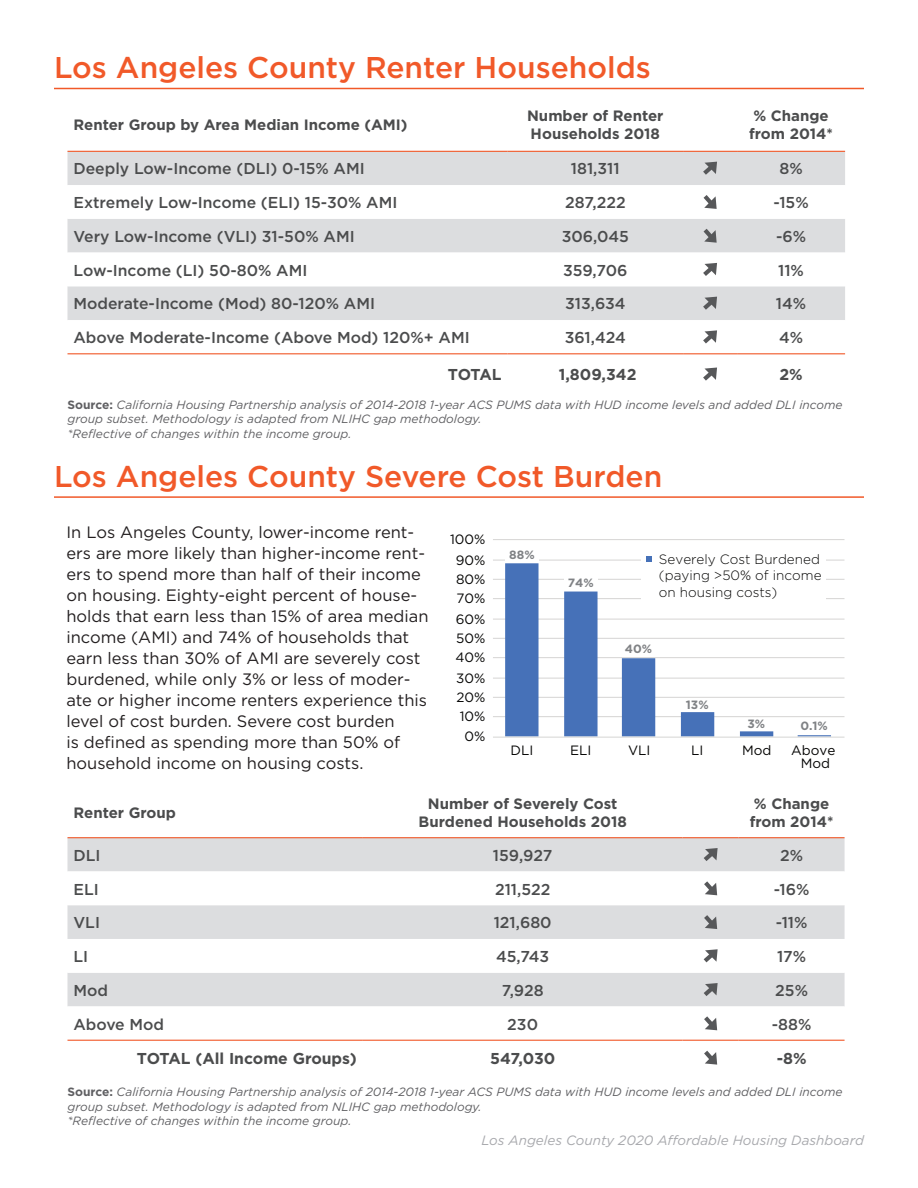
<style>
.page{position:relative;width:918px;height:1188px;background:#fff}
.page>*{position:absolute;margin:0;border:0;box-sizing:border-box;transform-origin:0 0}
.t1{font:500 30px "Gotham";color:#f15929}
.t2{font:16.5px/21px "Gotham";color:#231f20}
.t3{font:500 15.75px "Gotham";color:#4b4c4d}
.t4{font:700 15.75px "Gotham";color:#4b4c4d}
.t5{font:700 15px/18px "Gotham";color:#4b4c4d}
.t6{font:13.5px/13.5px "Gotham";color:#050504;text-align:center}
.t7{font:300 13.5px/16.2px "Gotham";color:#050504}
.t8{font:italic 13.5px "Gotham";color:#a8a9ad}
.L_justified{font:italic 12px/14.4px "Gotham";color:#606063}
.t9{font:700 12px "Gotham";color:#808285}
.s1{font-weight:700;font-style:normal}
</style>
<div class="page">
<hr style="left:54px;top:88px;width:810px;height:1px;background:#f15929">
<hr style="left:54px;top:496px;width:810px;height:2px;background:#f15929">
<div style="left:68px;top:838px;width:777px;height:33px;background:#dcdddf"></div>
<svg style="left:68px;top:894px;width:777px;height:146px"></svg>
<hr style="left:68px;top:837px;width:295px;height:1px;background:#f15929">
<hr style="left:363px;top:837px;width:320px;height:1px;background:#f15929">
<hr style="left:683px;top:837px;width:56px;height:1px;background:#f15929">
<hr style="left:739px;top:837px;width:106px;height:1px;background:#f15929">
<hr style="left:68px;top:1040px;width:295px;height:1px;background:#f15929">
<hr style="left:363px;top:1040px;width:320px;height:1px;background:#f15929">
<hr style="left:683px;top:1040px;width:56px;height:1px;background:#f15929">
<hr style="left:739px;top:1040px;width:106px;height:1px;background:#f15929">
<svg style="left:704px;top:848px;width:14px;height:13px"></svg>
<svg style="left:704px;top:881px;width:13px;height:14px"></svg>
<svg style="left:704px;top:915px;width:13px;height:14px"></svg>
<svg style="left:704px;top:949px;width:14px;height:13px"></svg>
<svg style="left:704px;top:983px;width:14px;height:13px"></svg>
<svg style="left:704px;top:1016px;width:13px;height:14px"></svg>
<svg style="left:704px;top:1051px;width:13px;height:14px"></svg>
<div style="left:68px;top:152px;width:777px;height:33px;background:#dcdddf"></div>
<svg style="left:68px;top:197px;width:777px;height:147px"></svg>
<hr style="left:68px;top:151px;width:440px;height:1px;background:#f15929">
<hr style="left:508px;top:151px;width:175px;height:1px;background:#f15929">
<hr style="left:683px;top:151px;width:54px;height:1px;background:#f15929">
<hr style="left:737px;top:151px;width:108px;height:1px;background:#f15929">
<hr style="left:68px;top:353px;width:440px;height:1px;background:#f15929">
<hr style="left:508px;top:353px;width:175px;height:1px;background:#f15929">
<hr style="left:683px;top:353px;width:54px;height:1px;background:#f15929">
<hr style="left:737px;top:353px;width:108px;height:1px;background:#f15929">
<svg style="left:703px;top:162px;width:14px;height:13px"></svg>
<svg style="left:704px;top:195px;width:13px;height:14px"></svg>
<svg style="left:704px;top:229px;width:13px;height:14px"></svg>
<svg style="left:703px;top:263px;width:14px;height:13px"></svg>
<svg style="left:703px;top:297px;width:14px;height:13px"></svg>
<svg style="left:703px;top:330px;width:14px;height:13px"></svg>
<svg style="left:703px;top:368px;width:14px;height:13px"></svg>
<hr style="left:493px;top:716px;width:352px;height:1px;background:#dad9d8">
<hr style="left:493px;top:697px;width:352px;height:1px;background:#dad9d8">
<hr style="left:493px;top:678px;width:352px;height:1px;background:#dad9d8">
<hr style="left:493px;top:657px;width:352px;height:1px;background:#dad9d8">
<hr style="left:493px;top:638px;width:352px;height:1px;background:#dad9d8">
<hr style="left:493px;top:619px;width:352px;height:1px;background:#dad9d8">
<hr style="left:493px;top:598px;width:352px;height:1px;background:#dad9d8">
<hr style="left:493px;top:579px;width:352px;height:1px;background:#dad9d8">
<hr style="left:493px;top:560px;width:352px;height:1px;background:#dad9d8">
<hr style="left:493px;top:539px;width:352px;height:1px;background:#dad9d8">
<svg style="left:505px;top:563px;width:326px;height:174px"></svg>
<hr style="left:493px;top:737px;width:352px;height:1px;background:#dad9d8">
<div style="left:641px;top:549px;width:184px;height:56px;background:#fff"></div>
<svg style="left:646px;top:556px;width:5px;height:5px"></svg>
<div style="left:505px;top:543px;width:34px;height:20px;background:#fff"></div>
<div style="left:564px;top:571px;width:34px;height:20px;background:#fff"></div>
<div style="left:622px;top:640px;width:33px;height:16px;background:#fff"></div>
<div style="left:680px;top:698px;width:34px;height:13px;background:#fff"></div>
<div style="left:739px;top:718px;width:34px;height:13px;background:#fff"></div>
<div style="left:797px;top:718px;width:34px;height:16px;background:#fff"></div>
<p class="t1" style="left:54px;top:48px;width:598px">Los Angeles County Renter Households</p>
<p class="t5" style="left:74px;top:116px;width:336px">Renter Group by Area Median Income (AMI)</p>
<p class="t5" style="left:527px;top:107px;width:138px">Number of Renter<br>Households 2018</p>
<p class="t5" style="left:753px;top:107px;width:77px">% Change</p>
<p class="t5" style="left:749px;top:125px;width:85px">from 2014*</p>
<p class="t3" style="left:74px;top:159px;width:293px">Deeply Low-Income (DLI) 0-15% AMI</p>
<p class="t3" style="left:571px;top:159px;width:50px">181,311</p>
<p class="t3" style="left:779px;top:159px;width:25px">8%</p>
<p class="t3" style="left:73px;top:192px;width:325px">Extremely Low-Income (ELI) 15-30% AMI</p>
<p class="t3" style="left:565px;top:192px;width:62px">287,222</p>
<p class="t3" style="left:773px;top:192px;width:37px">-15%</p>
<p class="t3" style="left:73px;top:226px;width:283px">Very Low-Income (VLI) 31-50% AMI</p>
<p class="t3" style="left:562px;top:226px;width:69px">306,045</p>
<p class="t3" style="left:776px;top:226px;width:32px">-6%</p>
<p class="t3" style="left:73px;top:260px;width:235px">Low-Income (LI) 50-80% AMI</p>
<p class="t3" style="left:563px;top:260px;width:66px">359,706</p>
<p class="t3" style="left:778px;top:260px;width:27px">11%</p>
<p class="t3" style="left:73px;top:294px;width:303px">Moderate-Income (Mod) 80-120% AMI</p>
<p class="t3" style="left:565px;top:294px;width:62px">313,634</p>
<p class="t3" style="left:776px;top:294px;width:32px">14%</p>
<p class="t3" style="left:73px;top:327px;width:398px">Above Moderate-Income (Above Mod) 120%+ AMI</p>
<p class="t3" style="left:565px;top:327px;width:63px">361,424</p>
<p class="t3" style="left:779px;top:327px;width:26px">4%</p>
<p class="t4" style="left:448px;top:364px;width:55px">TOTAL</p>
<p class="t4" style="left:559px;top:364px;width:79px">1,809,342</p>
<p class="t4" style="left:779px;top:364px;width:25px">2%</p>
<p class="L_justified" style="left:67px;top:397px;width:777px"><span class="s1">Source:</span> California Housing Partnership analysis of 2014-2018 1-year ACS PUMS data with HUD income levels and added DLI income group subset. Methodology is adapted from NLIHC gap methodology.<br>*Reflective of changes within the income group.</p>
<p class="t1" style="left:54px;top:456px;width:610px">Los Angeles County Severe Cost Burden</p>
<p class="t2" style="left:66px;top:522px;width:364px">In Los Angeles County, lower-income rent&shy;ers are more likely than higher-income rent&shy;ers to spend more than half of their income on housing. Eighty-eight percent of house&shy;holds that earn less than 15% of area median income (AMI) and 74% of households that earn less than 30% of AMI are severely cost burdened, while only 3% or less of moder&shy;ate or higher income renters experience this level of cost burden. Severe cost burden<br>is defined as spending more than 50% of household income on housing costs.</p>
<p class="t5" style="left:74px;top:803px;width:104px">Renter Group</p>
<p class="t6" style="left:450px;top:532px;width:37px">100%</p>
<p class="t9" style="left:509px;top:547px;width:27px">88%</p>
<p class="t7" style="left:659px;top:551px;width:164px">Severely Cost Burdened (paying &gt;50% of income on housing costs)</p>
<p class="t6" style="left:456px;top:553px;width:31px">90%</p>
<p class="t6" style="left:456px;top:572px;width:31px">80%</p>
<p class="t9" style="left:568px;top:575px;width:28px">74%</p>
<p class="t6" style="left:457px;top:591px;width:30px">70%</p>
<p class="t6" style="left:456px;top:612px;width:31px">60%</p>
<p class="t6" style="left:456px;top:631px;width:31px">50%</p>
<p class="t9" style="left:625px;top:641px;width:29px">40%</p>
<p class="t6" style="left:456px;top:650px;width:31px">40%</p>
<p class="t6" style="left:456px;top:671px;width:31px">30%</p>
<p class="t6" style="left:456px;top:690px;width:30px">20%</p>
<p class="t9" style="left:686px;top:696px;width:24px">13%</p>
<p class="t6" style="left:460px;top:710px;width:27px">10%</p>
<p class="t9" style="left:747px;top:716px;width:19px">3%</p>
<p class="t9" style="left:800px;top:718px;width:29px">0.1%</p>
<p class="t6" style="left:465px;top:729px;width:22px">0%</p>
<p class="t6" style="left:511px;top:743px;width:24px">DLI</p>
<p class="t6" style="left:570px;top:743px;width:23px">ELI</p>
<p class="t6" style="left:628px;top:743px;width:24px">VLI</p>
<p class="t6" style="left:691px;top:743px;width:14px">LI</p>
<p class="t6" style="left:742px;top:743px;width:31px">Mod</p>
<p class="t6" style="left:791px;top:743px;width:46px">Above<br>Mod</p>
<p class="t5" style="left:428px;top:794px;width:191px">Number of Severely Cost</p>
<p class="t5" style="left:419px;top:812px;width:210px">Burdened Households 2018</p>
<p class="t5" style="left:754px;top:794px;width:77px">% Change</p>
<p class="t5" style="left:750px;top:812px;width:85px">from 2014*</p>
<p class="t3" style="left:74px;top:845px;width:29px">DLI</p>
<p class="t3" style="left:493px;top:845px;width:61px">159,927</p>
<p class="t3" style="left:780px;top:845px;width:25px">2%</p>
<p class="t3" style="left:74px;top:879px;width:27px">ELI</p>
<p class="t3" style="left:495px;top:879px;width:57px">211,522</p>
<p class="t3" style="left:774px;top:879px;width:37px">-16%</p>
<p class="t3" style="left:74px;top:913px;width:28px">VLI</p>
<p class="t3" style="left:494px;top:913px;width:60px">121,680</p>
<p class="t3" style="left:776px;top:913px;width:33px">-11%</p>
<p class="t3" style="left:74px;top:946px;width:16px">LI</p>
<p class="t3" style="left:496px;top:946px;width:55px">45,743</p>
<p class="t3" style="left:777px;top:946px;width:31px">17%</p>
<p class="t3" style="left:74px;top:980px;width:36px">Mod</p>
<p class="t3" style="left:502px;top:980px;width:44px">7,928</p>
<p class="t3" style="left:775px;top:980px;width:34px">25%</p>
<p class="t3" style="left:74px;top:1014px;width:92px">Above Mod</p>
<p class="t3" style="left:507px;top:1014px;width:32px">230</p>
<p class="t3" style="left:772px;top:1014px;width:41px">-88%</p>
<p class="t4" style="left:137px;top:1048px;width:221px">TOTAL (All Income Groups)</p>
<p class="t4" style="left:490px;top:1048px;width:67px">547,030</p>
<p class="t4" style="left:777px;top:1048px;width:31px">-8%</p>
<p class="L_justified" style="left:68px;top:1085px;width:777px"><span class="s1">Source:</span> California Housing Partnership analysis of 2014-2018 1-year ACS PUMS data with HUD income levels and added DLI income group subset. Methodology is adapted from NLIHC gap methodology.<br>*Reflective of changes within the income group.</p>
<p class="t8" style="left:482px;top:1131px;width:384px">Los Angeles County 2020 Affordable Housing Dashboard</p>
</div>
